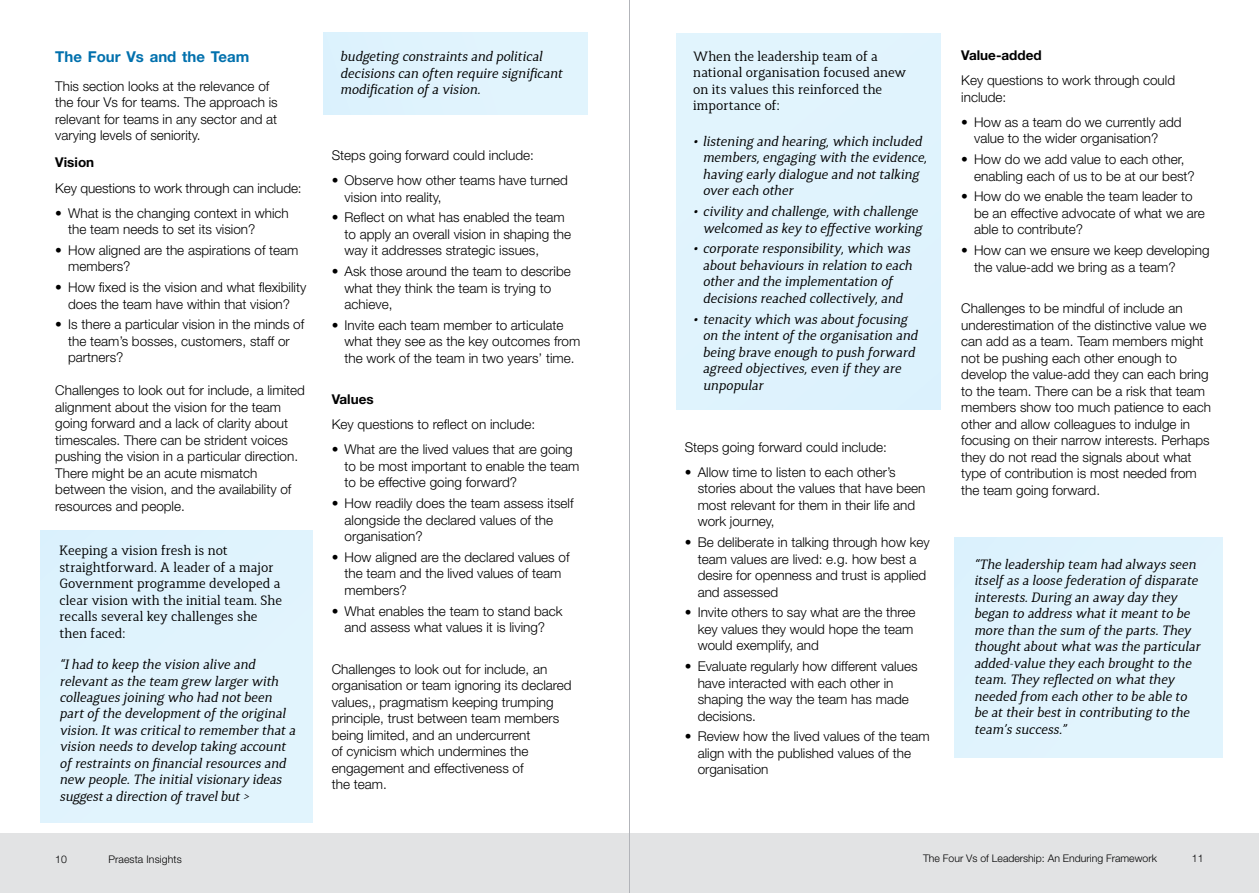
<style>
.page{position:relative;width:1259px;height:893px;background:#fff}
.page>*{position:absolute;margin:0;border:0;box-sizing:border-box;transform-origin:0 0}
.t1{font:700 15px "Helvetica Neue LT Std";color:#0070ad}
.t2{font:300 13.5px/16.5px "Helvetica Neue LT Std";color:#000}
.t3{font:italic 13.5px/16.5px "Synerga Pro";color:#000}
.t4{font:13.5px/16.5px "Synerga Pro";color:#000}
.t5{font:700 13.5px "Helvetica Neue LT Std";color:#000}
.t6{font:300 10.5px "Helvetica Neue LT Std";color:#000}
</style>
<div class="page">
<div style="left:0;top:833px;width:1259px;height:60px;background:#e2e3e4"></div>
<div style="left:324px;top:32px;width:263px;height:83px;background:#e0f3fd"></div>
<div style="left:40px;top:530px;width:272px;height:293px;background:#e0f3fd"></div>
<div style="left:954px;top:537px;width:268px;height:220px;background:#e0f3fd"></div>
<div style="left:676px;top:34px;width:264px;height:375px;background:#e0f3fd"></div>
<hr style="left:629px;top:0;width:1px;height:893px;background:#b2b4b9">
<p class="t1" style="left:55px;top:47px;width:195px">The Four Vs and the Team</p>
<p class="t2" style="left:55px;top:78px;width:224px">This section looks at the relevance of the four Vs for teams. The approach is relevant for teams in any sector and at varying levels of seniority.</p>
<p class="t5" style="left:55px;top:154px;width:40px">Vision</p>
<p class="t2" style="left:55px;top:179px;width:248px">Key questions to work through can include:</p>
<p class="t2" style="left:68px;top:204px;width:222px;text-indent:-13px">• What is the changing context in which the team needs to set its vision?</p>
<p class="t2" style="left:68px;top:241px;width:232px;text-indent:-13px">• How aligned are the aspirations of team members?</p>
<p class="t2" style="left:55px;top:279px;width:252px;text-align:center">• How fixed is the vision and what flexibility does the team have within that vision?</p>
<p class="t2" style="left:68px;top:316px;width:238px;text-indent:-13px">• Is there a particular vision in the minds of the team’s bosses, customers, staff or partners?</p>
<p class="t2" style="left:55px;top:382px;width:251px">Challenges to look out for include, a limited alignment about the vision for the team going forward and a lack of clarity about timescales. There can be strident voices pushing the vision in a particular direction.<br>There might be an acute mismatch between the vision, and the availability of resources and people.</p>
<p class="t4" style="left:60px;top:542px;width:224px">Keeping a vision fresh is not straightforward. A leader of a major<br>Government programme developed a clear vision with the initial team. She recalls several key challenges she then faced:</p>
<p class="t3" style="left:60px;top:656px;width:237px">“I had to keep the vision alive and relevant as the team grew larger with colleagues joining who had not been part of the development of the original vision. It was critical to remember that a vision needs to develop taking account of restraints on financial resources and new people. The initial visionary ideas suggest a direction of travel but &gt;</p>
<p class="t3" style="left:340px;top:48px;width:224px">budgeting constraints and political decisions can often require significant modification of a vision.</p>
<p class="t2" style="left:332px;top:147px;width:204px">Steps going forward could include:</p>
<p class="t2" style="left:345px;top:172px;width:225px;text-indent:-13px">• Observe how other teams have turned vision into reality,</p>
<p class="t2" style="left:345px;top:209px;width:228px;text-indent:-13px">• Reflect on what has enabled the team to apply an overall vision in shaping the way it addresses strategic issues,</p>
<p class="t2" style="left:345px;top:263px;width:228px;text-indent:-13px">• Ask those around the team to describe what they think the team is trying to achieve,</p>
<p class="t2" style="left:345px;top:316px;width:237px;text-indent:-13px">• Invite each team member to articulate what they see as the key outcomes from the work of the team in two years’ time.</p>
<p class="t5" style="left:332px;top:391px;width:43px">Values</p>
<p class="t2" style="left:332px;top:416px;width:205px">Key questions to reflect on include:</p>
<p class="t2" style="left:345px;top:441px;width:236px;text-indent:-13px">• What are the lived values that are going to be most important to enable the team to be effective going forward?</p>
<p class="t2" style="left:345px;top:495px;width:230px;text-indent:-13px">• How readily does the team assess itself alongside the declared values of the organisation?</p>
<p class="t2" style="left:345px;top:548px;width:226px;text-indent:-13px">• How aligned are the declared values of the team and the lived values of team members?</p>
<p class="t2" style="left:332px;top:602px;width:232px;text-align:center">• What enables the team to stand back and assess what values it is living?</p>
<p class="t2" style="left:332px;top:660px;width:241px">Challenges to look out for include, an organisation or team ignoring its declared values,, pragmatism keeping trumping principle, trust between team members being limited, and an undercurrent<br>of cynicism which undermines the engagement and effectiveness of<br>the team.</p>
<p class="t4" style="left:693px;top:48px;width:214px">When the leadership team of a national organisation focused anew on its values this reinforced the importance of:</p>
<p class="t3" style="left:703px;top:133px;width:226px;text-indent:-9px">• listening and hearing, which included members, engaging with the evidence, having early dialogue and not talking over each other</p>
<p class="t3" style="left:703px;top:203px;width:221px;text-indent:-9px">• civility and challenge, with challenge welcomed as key to effective working</p>
<p class="t3" style="left:703px;top:240px;width:211px;text-indent:-9px">• corporate responsibility, which was about behaviours in relation to each other and the implementation of decisions reached collectively, and</p>
<p class="t3" style="left:703px;top:311px;width:216px;text-indent:-9px">• tenacity which was about focusing on the intent of the organisation and being brave enough to push forward agreed objectives, even if they are unpopular</p>
<p class="t2" style="left:685px;top:439px;width:204px">Steps going forward could include:</p>
<p class="t2" style="left:697px;top:464px;width:229px;text-indent:-13px">• Allow time to listen to each other’s stories about the values that have been most relevant for them in their life and work journey,</p>
<p class="t2" style="left:697px;top:534px;width:234px;text-indent:-13px">• Be deliberate in talking through how key team values are lived: e.g. how best a desire for openness and trust is applied and assessed</p>
<p class="t2" style="left:697px;top:604px;width:219px;text-indent:-13px">• Invite others to say what are the three key values they would hope the team would exemplify, and</p>
<p class="t2" style="left:697px;top:658px;width:221px;text-indent:-13px">• Evaluate regularly how different values have interacted with each other in shaping the way the team has made decisions.</p>
<p class="t2" style="left:697px;top:728px;width:234px;text-indent:-13px">• Review how the lived values of the team align with the published values of the organisation</p>
<p class="t5" style="left:961px;top:47px;width:82px">Value-added</p>
<p class="t2" style="left:961px;top:72px;width:215px">Key questions to work through could include:</p>
<p class="t2" style="left:974px;top:114px;width:209px;text-indent:-13px">• How as a team do we currently add value to the wider organisation?</p>
<p class="t2" style="left:974px;top:151px;width:222px;text-indent:-13px">• How do we add value to each other, enabling each of us to be at our best?</p>
<p class="t2" style="left:974px;top:188px;width:232px;text-indent:-13px">• How do we enable the team leader to be an effective advocate of what we are able to contribute?</p>
<p class="t2" style="left:974px;top:242px;width:237px;text-indent:-13px">• How can we ensure we keep developing the value-add we bring as a team?</p>
<p class="t2" style="left:961px;top:300px;width:251px">Challenges to be mindful of include an underestimation of the distinctive value we can add as a team. Team members might not be pushing each other enough to develop the value-add they can each bring to the team. There can be a risk that team members show too much patience to each other and allow colleagues to indulge in focusing on their narrow interests. Perhaps they do not read the signals about what type of contribution is most needed from the team going forward.</p>
<p class="t3" style="left:974px;top:555px;width:228px">“The leadership team had always seen itself as a loose federation of disparate interests. During an away day they began to address what it meant to be more than the sum of the parts. They thought about what was the particular added-value they each brought to the team. They reflected on what they needed from each other to be able to be at their best in contributing to the team’s success.”</p>
<p class="t6" style="left:55px;top:853px;width:13px">10</p>
<p class="t6" style="left:108px;top:853px;width:75px">Praesta Insights</p>
<p class="t6" style="left:923px;top:852px;width:235px">The Four Vs of Leadership: An Enduring Framework</p>
<p class="t6" style="left:1192px;top:852px;width:13px">11</p>
</div>
